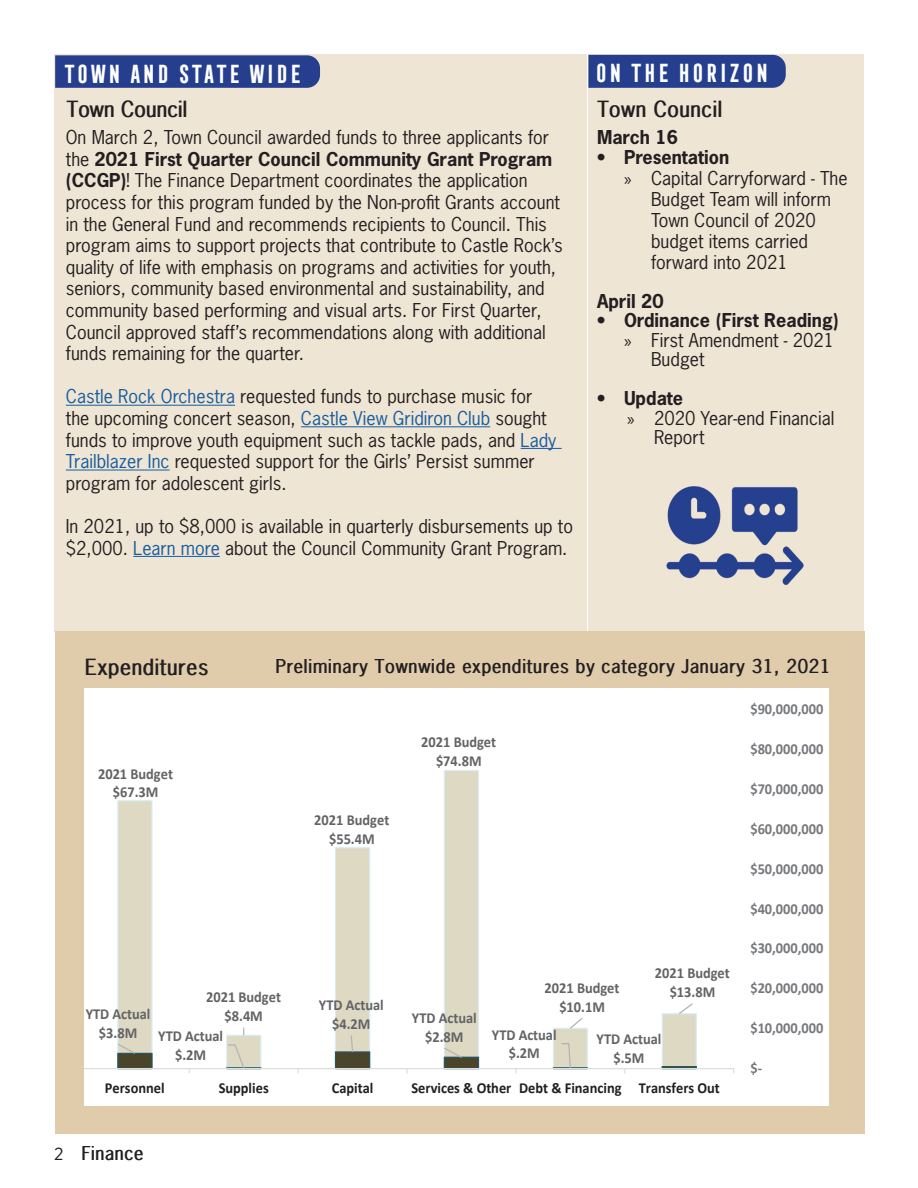
<style>
.page{position:relative;width:918px;height:1188px;background:#fff}
.page>*{position:absolute;margin:0;border:0;box-sizing:border-box;transform-origin:0 0}
.t1{font:700 24px "Frontage Condensed";color:#fff}
.t2{font:700 21px "News Gothic";letter-spacing:-.005em;color:#231f20}
.t3{font:700 21px "News Gothic";letter-spacing:-.025em;color:#231f20}
.t4{font:18px/21.6px "News Gothic Std";color:#231f20}
.t5{font:700 18px "News Gothic";letter-spacing:.01em;color:#231f20}
.t6{font:700 18px "News Gothic Std";color:#231f20}
.t7{font:700 15.3px/18.8px "Calibri";color:#636366;text-align:center;scale:.94 1}
.t8{font:700 15.3px "Calibri";color:#76787b;scale:.94 1}
.t9{font:700 15.3px "Calibri";color:#231f20;scale:.94 1}
.s1{font-weight:700}
.s2{color:#175d9e}
.s3{font-family:"Myriad Pro"}
.s4{font-family:"Brandon Grotesque";font-weight:400}
</style>
<div class="page">
<div style="left:54px;top:54px;width:532px;height:577px;background:#efe5d5"></div>
<div style="left:588px;top:54px;width:276px;height:577px;background:#efe5d5"></div>
<div style="left:588px;top:55px;width:198px;height:33px;background:#253f8e"></div>
<div style="left:55px;top:632px;width:810px;height:502px;background:#e0ccab"></div>
<svg style="left:55px;top:55px;width:265px;height:33px;background:#2a438f"></svg>
<div style="left:85px;top:688px;width:744px;height:418px;background:#fff"></div>
<svg style="left:117px;top:770px;width:362px;height:232px"></svg>
<hr style="left:85px;top:1068px;width:649px;height:1px;background:#dcdddf">
<svg style="left:117px;top:1002px;width:580px;height:71px"></svg>
<hr style="left:66px;top:405px;width:169px;height:1px;background:#175d9e">
<hr style="left:301px;top:426px;width:189px;height:1px;background:#175d9e">
<hr style="left:521px;top:448px;width:41px;height:1px;background:#175d9e">
<hr style="left:66px;top:470px;width:104px;height:1px;background:#175d9e">
<hr style="left:133px;top:556px;width:87px;height:1px;background:#175d9e">
<img style="left:666px;top:486px;width:138px;height:99px">
<h1 class="t1" style="left:62px;top:60px;width:240px">TOWN AND STATE WIDE</h1>
<h1 class="t1" style="left:594px;top:60px;width:176px">ON THE HORIZON</h1>
<p class="t3" style="left:67px;top:96px;width:123px">Town Council</p>
<p class="t2" style="left:597px;top:96px;width:127px">Town Council</p>
<p class="t4" style="left:66px;top:126px;width:498px">On March 2, Town Council awarded funds to three applicants for the <span class="s1">2021 First Quarter Council Community Grant Program (CCGP)</span>! The Finance Department coordinates the application process for this program funded by the Non-profit Grants account in the General Fund and recommends recipients to Council. This program aims to support projects that contribute to Castle Rock’s quality of life with emphasis on programs and activities for youth, seniors, community based environmental and sustainability, and community based performing and visual arts. For First Quarter, Council approved staff’s recommendations along with additional funds remaining for the quarter.</p>
<p class="t4" style="left:66px;top:386px;width:492px"><span class="s2">Castle Rock Orchestra</span> requested funds to purchase music for the upcoming concert season, <span class="s2">Castle View Gridiron Club</span> sought funds to improve youth equipment such as tackle pads, and <span class="s2">Lady Trailblazer Inc</span> requested support for the Girls’ Persist summer program for adolescent girls.</p>
<p class="t4" style="left:66px;top:515px;width:509px">In 2021, up to $8,000 is available in quarterly disbursements up to $2,000. <span class="s2">Learn more</span> about the Council Community Grant Program.</p>
<p class="t6" style="left:597px;top:126px;width:83px">March 16</p>
<p class="t6" style="left:597px;top:145px;width:134px">• Presentation</p>
<p class="t4" style="left:624px;top:167px;width:225px"><span class="s3">»</span> Capital Carryforward - The</p>
<p class="t4" style="left:651px;top:188px;width:182px">Budget Team will inform</p>
<p class="t4" style="left:651px;top:209px;width:166px">Town Council of 2020</p>
<p class="t4" style="left:651px;top:230px;width:159px">budget items carried</p>
<p class="t4" style="left:651px;top:251px;width:138px">forward into 2021</p>
<p class="t6" style="left:597px;top:289px;width:68px">April 20</p>
<p class="t6" style="left:597px;top:309px;width:243px">• Ordinance (First Reading)</p>
<p class="t4" style="left:624px;top:329px;width:212px"><span class="s3">»</span> First Amendment - 2021</p>
<p class="t4" style="left:651px;top:348px;width:55px">Budget</p>
<p class="t6" style="left:597px;top:387px;width:88px">• Update</p>
<p class="t4" style="left:627px;top:407px;width:209px"><span class="s3">»</span> 2020 Year-end Financial</p>
<p class="t4" style="left:654px;top:426px;width:52px">Report</p>
<p class="t2" style="left:85px;top:654px;width:125px">Expenditures</p>
<p class="t5" style="left:275px;top:655px;width:557px">Preliminary Townwide expenditures by category January 31, 2021</p>
<p class="t7" style="left:98px;top:764px;width:81px">2021 Budget $67.3M</p>
<p class="t7" style="left:314px;top:810px;width:81px">2021 Budget $55.4M</p>
<p class="t7" style="left:421px;top:732px;width:81px">2021 Budget $74.8M</p>
<p class="t7" style="left:86px;top:1004px;width:70px">YTD Actual $3.8M</p>
<p class="t7" style="left:206px;top:988px;width:81px">2021 Budget $8.4M</p>
<p class="t7" style="left:158px;top:1026px;width:70px">YTD Actual $.2M</p>
<p class="t7" style="left:319px;top:996px;width:70px">YTD Actual $4.2M</p>
<p class="t7" style="left:412px;top:1008px;width:70px">YTD Actual $2.8M</p>
<p class="t7" style="left:545px;top:978px;width:81px">2021 Budget $10.1M</p>
<p class="t7" style="left:655px;top:964px;width:81px">2021 Budget $13.8M</p>
<p class="t7" style="left:492px;top:1025px;width:70px">YTD Actual $.2M</p>
<p class="t7" style="left:597px;top:1029px;width:70px">YTD Actual $.5M</p>
<p class="t9" style="left:105px;top:1077px;width:65px">Personnel</p>
<p class="t9" style="left:219px;top:1077px;width:55px">Supplies</p>
<p class="t9" style="left:332px;top:1077px;width:46px">Capital</p>
<p class="t9" style="left:412px;top:1077px;width:330px">Services &amp; Other Debt &amp; Financing Transfers Out</p>
<p class="t5" style="left:54px;top:1142px;width:91px"><span class="s4">2</span> Finance</p>
<p class="t8" style="left:750px;top:698px;width:79px">$90,000,000</p>
<p class="t8" style="left:750px;top:738px;width:79px">$80,000,000</p>
<p class="t8" style="left:750px;top:778px;width:79px">$70,000,000</p>
<p class="t8" style="left:750px;top:818px;width:79px">$60,000,000</p>
<p class="t8" style="left:750px;top:858px;width:79px">$50,000,000</p>
<p class="t8" style="left:750px;top:898px;width:79px">$40,000,000</p>
<p class="t8" style="left:750px;top:938px;width:79px">$30,000,000</p>
<p class="t8" style="left:750px;top:977px;width:79px">$20,000,000</p>
<p class="t8" style="left:750px;top:1017px;width:79px">$10,000,000</p>
<p class="t8" style="left:750px;top:1057px;width:14px">$-</p>
</div>
